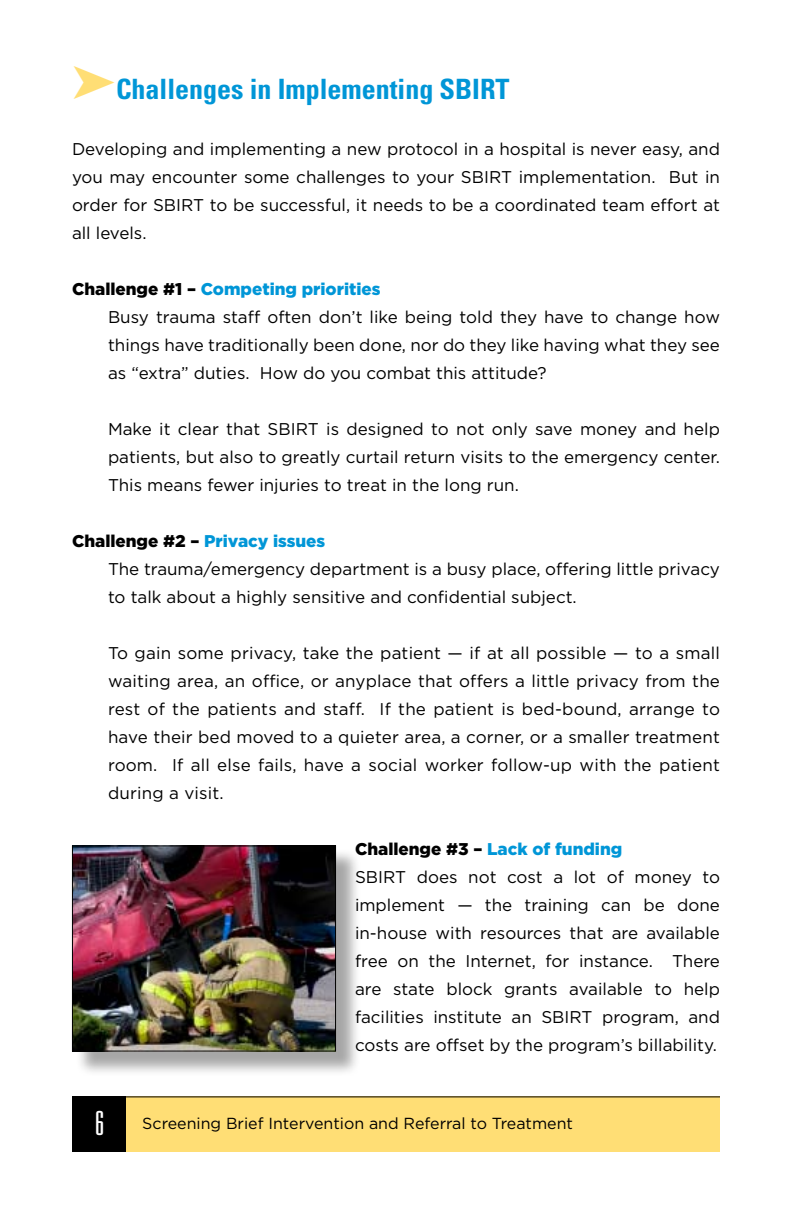
<style>
.page{position:relative;width:792px;height:1224px;background:#fff}
.page>*{position:absolute;margin:0;border:0;box-sizing:border-box;transform-origin:0 0}
.t1{font:36px "Mekanik Plain";color:#fff}
.t2{font:700 condensed 28px "Univers";color:#0096d7}
.t3{font:17px/28px "Gotham";color:#000;text-align:justify}
.t4{font:16px "Gotham";color:#000}
.s1{color:#ffde75}
.s2{font-weight:900}
.s3{font-weight:900;color:#0096d7}
</style>
<div class="page">
<div style="left:72px;top:1097px;width:648px;height:55px;background:#ffde75"></div>
<hr style="left:72px;top:1096px;width:648px;height:1px;background:#000">
<div style="left:72px;top:1097px;width:54px;height:55px;background:#000"></div>
<div style="left:75px;top:848px;width:286px;height:229px;background:#000;opacity:.35"></div>
<img style="left:74px;top:847px;width:260px;height:203px">
<div style="left:72px;top:845px;width:264px;height:207px;border:1px solid #000"></div>
<h2 class="t2" style="left:72px;top:72px;width:439px"><span class="s1">➤</span>Challenges in Implementing SBIRT</h2>
<p class="t3" style="left:72px;top:135px;width:650px">Developing and implementing a new protocol in a hospital is never easy, and you may encounter some challenges to your SBIRT implementation. But in order for SBIRT to be successful, it needs to be a coordinated team effort at all levels.</p>
<p class="t3" style="left:108px;top:275px;width:614px;text-align:left;text-indent:-36px"><span class="s2">Challenge #1 –</span> <span class="s3">Competing priorities<br></span>Busy trauma staff often don’t like being told they have to change how things have traditionally been done, nor do they like having what they see as “extra” duties. How do you combat this attitude?</p>
<p class="t3" style="left:108px;top:415px;width:613px">Make it clear that SBIRT is designed to not only save money and help patients, but also to greatly curtail return visits to the emergency center.<br>This means fewer injuries to treat in the long run.</p>
<p class="t3" style="left:108px;top:527px;width:614px;text-align:left;text-indent:-36px"><span class="s2">Challenge #2 –</span> <span class="s3">Privacy issues<br></span>The trauma/emergency department is a busy place, offering little privacy to talk about a highly sensitive and confidential subject.</p>
<p class="t3" style="left:108px;top:639px;width:614px">To gain some privacy, take the patient — if at all possible — to a small waiting area, an office, or anyplace that offers a little privacy from the rest of the patients and staff. If the patient is bed-bound, arrange to have their bed moved to a quieter area, a corner, or a smaller treatment room. If all else fails, have a social worker follow-up with the patient during a visit.</p>
<h1 class="t1" style="left:95px;top:1102px;width:11px">6</h1>
<p class="t3" style="left:355px;top:835px;width:367px;text-align:left"><span class="s2">Challenge #3 –</span> <span class="s3">Lack of funding<br></span>SBIRT does not cost a lot of money to implement — the training can be done in-house with resources that are available free on the Internet, for instance. There are state block grants available to help facilities institute an SBIRT program, and costs are offset by the program’s billability.</p>
<p class="t4" style="left:142px;top:1115px;width:432px">Screening Brief Intervention and Referral to Treatment</p>
</div>
